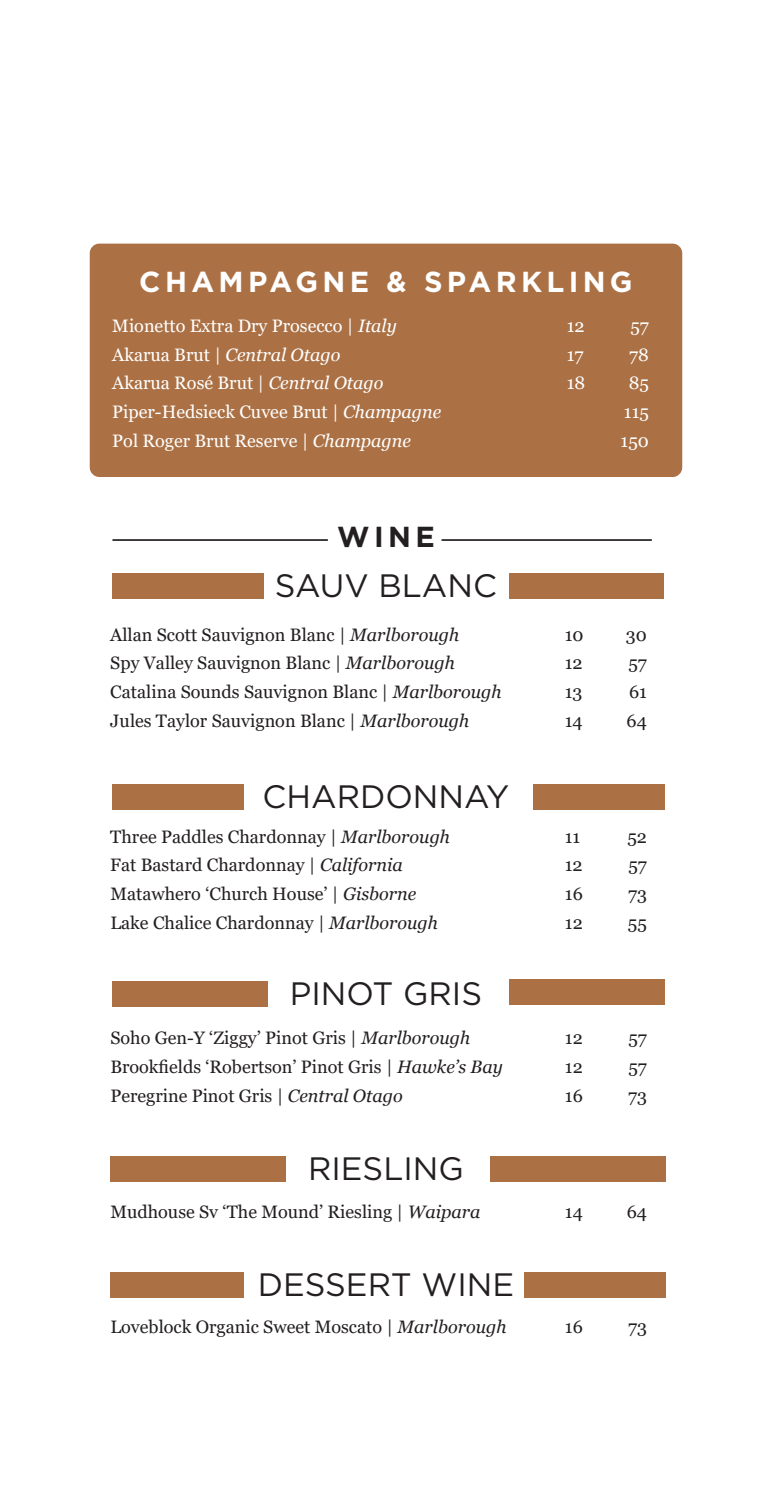
<style>
.page{position:relative;width:772px;height:1509px;background:#fff}
.page>*{position:absolute;margin:0;border:0;box-sizing:border-box;transform-origin:0 0}
.t1{font:32.4px "Gotham";color:#231f20}
.t2{font:700 28.8px "Gotham";letter-spacing:.15em;color:#fff}
.t3{font:700 28.8px "Gotham";color:#231f20}
.t4{font:18px "Georgia";color:#231f20}
.t5{font:18px "Georgia";color:#fff}
.t6{font:italic 18px "Georgia";color:#fff}
.s1{font-style:italic}
.s2{font-style:normal}
</style>
<div class="page">
<div style="left:90px;top:243px;width:591px;height:234px;background:#ab7145;border-radius:10px"></div>
<hr style="left:441px;top:539px;width:210px;height:2px;background:#231f20">
<hr style="left:112px;top:539px;width:215px;height:2px;background:#231f20">
<div style="left:112px;top:573px;width:152px;height:26px;background:#ab7145"></div>
<div style="left:112px;top:784px;width:131px;height:26px;background:#ab7145"></div>
<div style="left:532px;top:784px;width:131px;height:26px;background:#ab7145"></div>
<div style="left:112px;top:981px;width:156px;height:26px;background:#ab7145"></div>
<div style="left:508px;top:979px;width:155px;height:26px;background:#ab7145"></div>
<div style="left:110px;top:1156px;width:176px;height:25px;background:#ab7145"></div>
<div style="left:110px;top:1271px;width:133px;height:26px;background:#ab7145"></div>
<div style="left:490px;top:1156px;width:175px;height:25px;background:#ab7145"></div>
<div style="left:523px;top:1271px;width:142px;height:26px;background:#ab7145"></div>
<div style="left:509px;top:573px;width:154px;height:26px;background:#ab7145"></div>
<h2 class="t2" style="left:139px;top:263px;width:494px">CHAMPAGNE &amp; SPARKLING</h2>
<p class="t5" style="left:112px;top:314px;width:286px">Mionetto Extra Dry Prosecco | <span class="s1">Italy</span></p>
<p class="t5" style="left:566px;top:314px;width:19px">12</p>
<p class="t5" style="left:630px;top:314px;width:20px">57</p>
<p class="t6" style="left:112px;top:343px;width:229px"><span class="s2">Akarua Brut |</span> Central Otago</p>
<p class="t5" style="left:566px;top:343px;width:18px">17</p>
<p class="t5" style="left:628px;top:343px;width:21px">78</p>
<p class="t5" style="left:112px;top:372px;width:272px">Akarua Rosé Brut | <span class="s1">Central Otago</span></p>
<p class="t5" style="left:566px;top:372px;width:20px">18</p>
<p class="t5" style="left:628px;top:372px;width:22px">85</p>
<p class="t5" style="left:112px;top:401px;width:330px">Piper-Hedsieck Cuvee Brut | <span class="s1">Champagne</span></p>
<p class="t5" style="left:623px;top:401px;width:26px">115</p>
<p class="t5" style="left:112px;top:430px;width:300px">Pol Roger Brut Reserve | <span class="s1">Champagne</span></p>
<p class="t5" style="left:620px;top:430px;width:30px">150</p>
<h2 class="t3" style="left:337px;top:517px;width:99px">WINE</h2>
<h1 class="t1" style="left:275px;top:565px;width:223px">SAUV BLANC</h1>
<p class="t4" style="left:110px;top:623px;width:350px">Allan Scott Sauvignon Blanc | <span class="s1">Marlborough</span></p>
<p class="t4" style="left:564px;top:623px;width:20px">10</p>
<p class="t4" style="left:625px;top:623px;width:22px">30</p>
<p class="t4" style="left:110px;top:652px;width:346px">Spy Valley Sauvignon Blanc | <span class="s1">Marlborough</span></p>
<p class="t4" style="left:564px;top:652px;width:19px">12</p>
<p class="t4" style="left:628px;top:652px;width:20px">57</p>
<p class="t4" style="left:110px;top:681px;width:392px">Catalina Sounds Sauvignon Blanc | <span class="s1">Marlborough</span></p>
<p class="t4" style="left:564px;top:681px;width:19px">13</p>
<p class="t4" style="left:628px;top:681px;width:19px">61</p>
<p class="t4" style="left:110px;top:710px;width:360px">Jules Taylor Sauvignon Blanc | <span class="s1">Marlborough</span></p>
<p class="t4" style="left:564px;top:710px;width:19px">14</p>
<p class="t4" style="left:626px;top:710px;width:22px">64</p>
<h1 class="t1" style="left:262px;top:776px;width:248px">CHARDONNAY</h1>
<p class="t4" style="left:110px;top:825px;width:341px">Three Paddles Chardonnay | <span class="s1">Marlborough</span></p>
<p class="t4" style="left:564px;top:825px;width:17px">11</p>
<p class="t4" style="left:627px;top:825px;width:21px">52</p>
<p class="t4" style="left:110px;top:854px;width:294px">Fat Bastard Chardonnay | <span class="s1">California</span></p>
<p class="t4" style="left:564px;top:854px;width:19px">12</p>
<p class="t4" style="left:628px;top:854px;width:20px">57</p>
<p class="t4" style="left:110px;top:883px;width:307px">Matawhero ‘Church House’ | <span class="s1">Gisborne</span></p>
<p class="t4" style="left:564px;top:883px;width:19px">16</p>
<p class="t4" style="left:627px;top:883px;width:20px">73</p>
<p class="t4" style="left:110px;top:911px;width:329px">Lake Chalice Chardonnay | <span class="s1">Marlborough</span></p>
<p class="t4" style="left:564px;top:911px;width:19px">12</p>
<p class="t4" style="left:627px;top:911px;width:21px">55</p>
<h1 class="t1" style="left:289px;top:973px;width:194px">PINOT GRIS</h1>
<p class="t4" style="left:110px;top:1027px;width:361px">Soho Gen-Y ‘Ziggy’ Pinot Gris | <span class="s1">Marlborough</span></p>
<p class="t4" style="left:564px;top:1027px;width:19px">12</p>
<p class="t4" style="left:628px;top:1027px;width:20px">57</p>
<p class="t4" style="left:110px;top:1056px;width:393px">Brookfields ‘Robertson’ Pinot Gris | <span class="s1">Hawke’s Bay</span></p>
<p class="t4" style="left:564px;top:1056px;width:19px">12</p>
<p class="t4" style="left:628px;top:1056px;width:20px">57</p>
<p class="t4" style="left:110px;top:1084px;width:293px">Peregrine Pinot Gris | <span class="s1">Central Otago</span></p>
<p class="t4" style="left:564px;top:1084px;width:19px">16</p>
<p class="t4" style="left:627px;top:1084px;width:20px">73</p>
<h1 class="t1" style="left:308px;top:1147px;width:157px">RIESLING</h1>
<p class="t4" style="left:110px;top:1200px;width:371px">Mudhouse Sv ‘The Mound’ Riesling | <span class="s1">Waipara</span></p>
<p class="t4" style="left:564px;top:1200px;width:19px">14</p>
<p class="t4" style="left:626px;top:1200px;width:22px">64</p>
<h1 class="t1" style="left:258px;top:1263px;width:257px">DESSERT WINE</h1>
<p class="t4" style="left:110px;top:1315px;width:397px">Loveblock Organic Sweet Moscato | <span class="s1">Marlborough</span></p>
<p class="t4" style="left:564px;top:1315px;width:19px">16</p>
<p class="t4" style="left:627px;top:1315px;width:20px">73</p>
</div>
